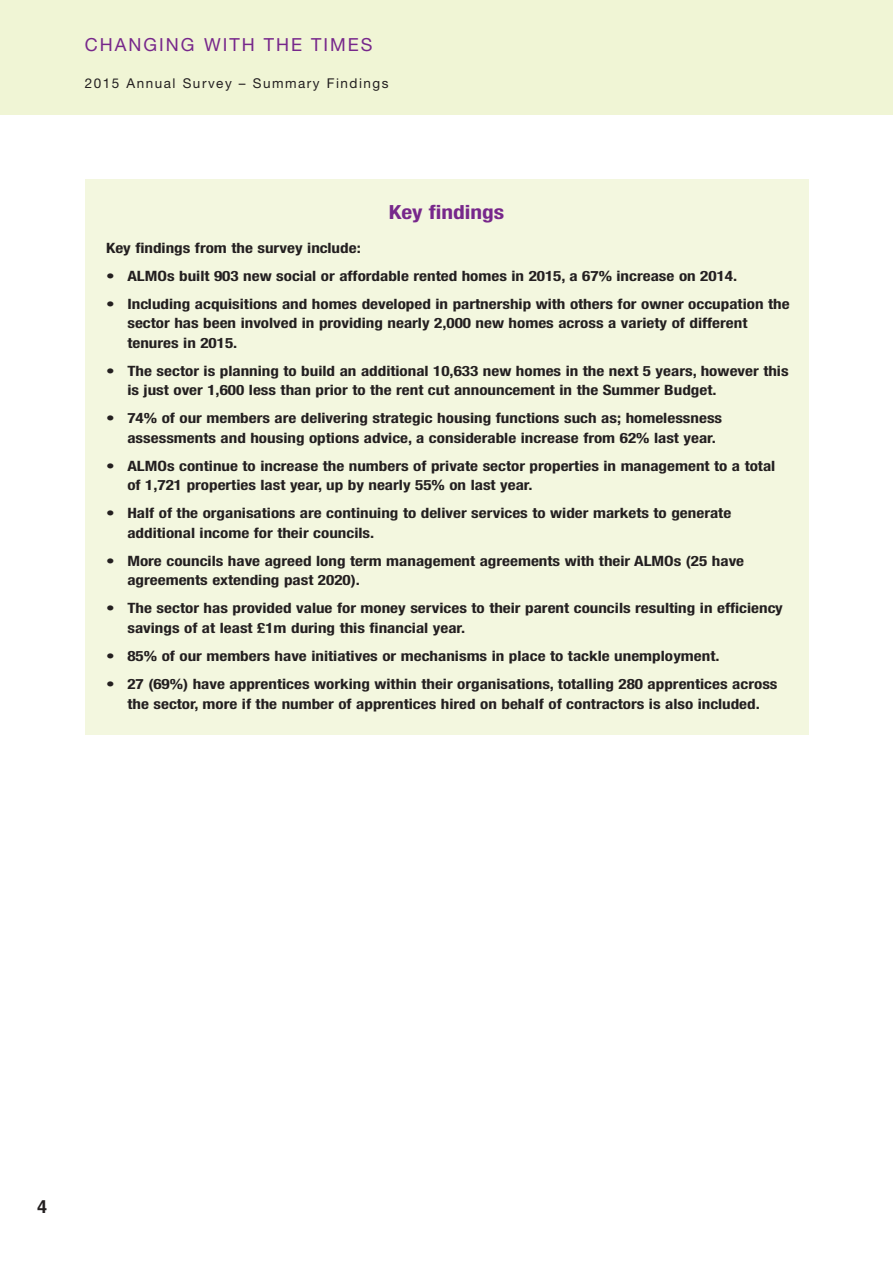
<style>
.page{position:relative;width:893px;height:1263px;background:#fff}
.page>*{position:absolute;margin:0;border:0;box-sizing:border-box;transform-origin:0 0}
.t1{font:700 condensed 19.5px "Helvetica Neue";color:#77278b;scale:1.2 1}
.t2{font:18px "Helvetica Neue";letter-spacing:.11em;color:#77278b}
.t3{font:700 18px "Helvetica";color:#231f20}
.t4{font:700 condensed 14.25px/19.5px "Helvetica Neue";color:#231f20;scale:1.2 1}
.t5{font:13.5px "Helvetica Neue";letter-spacing:.11em;color:#231f20}
</style>
<div class="page">
<div style="left:85px;top:179px;width:723px;height:555px;background:#f3f7df"></div>
<div style="left:0;top:0;width:892px;height:115px;background:#f0f5d5"></div>
<p class="t2" style="left:85px;top:38px;width:289px">CHANGING WITH THE TIMES</p>
<p class="t5" style="left:85px;top:78px;width:305px">2015 Annual Survey – Summary Findings</p>
<h1 class="t1" style="left:389px;top:205px;width:98px">Key findings</h1>
<p class="t4" style="left:106px;top:239px;width:214px">Key findings from the survey include:</p>
<p class="t4" style="left:106px;top:267px;width:527px">• ALMOs built 903 new social or affordable rented homes in 2015, a 67% increase on 2014.</p>
<p class="t4" style="left:127px;top:295px;width:553px;text-indent:-21px">• Including acquisitions and homes developed in partnership with others for owner occupation the sector has been involved in providing nearly 2,000 new homes across a variety of different tenures in 2015.</p>
<p class="t4" style="left:127px;top:362px;width:552px;text-indent:-21px">• The sector is planning to build an additional 10,633 new homes in the next 5 years, however this is just over 1,600 less than prior to the rent cut announcement in the Summer Budget.</p>
<p class="t4" style="left:127px;top:410px;width:497px;text-indent:-21px">• 74% of our members are delivering strategic housing functions such as; homelessness assessments and housing options advice, a considerable increase from 62% last year.</p>
<p class="t4" style="left:127px;top:457px;width:541px;text-indent:-21px">• ALMOs continue to increase the numbers of private sector properties in management to a total of 1,721 properties last year, up by nearly 55% on last year.</p>
<p class="t4" style="left:127px;top:505px;width:504px;text-indent:-21px">• Half of the organisations are continuing to deliver services to wider markets to generate additional income for their councils.</p>
<p class="t4" style="left:127px;top:552px;width:515px;text-indent:-21px">• More councils have agreed long term management agreements with their ALMOs (25 have agreements extending past 2020).</p>
<p class="t4" style="left:127px;top:600px;width:547px;text-indent:-21px">• The sector has provided value for money services to their parent councils resulting in efficiency savings of at least £1m during this financial year.</p>
<p class="t4" style="left:106px;top:647px;width:512px">• 85% of our members have initiatives or mechanisms in place to tackle unemployment.</p>
<p class="t4" style="left:106px;top:675px;width:561px;text-align:center">• 27 (69%) have apprentices working within their organisations, totalling 280 apprentices across the sector, more if the number of apprentices hired on behalf of contractors is also included.</p>
<p class="t3" style="left:37px;top:1201px;width:12px">4</p>
</div>
